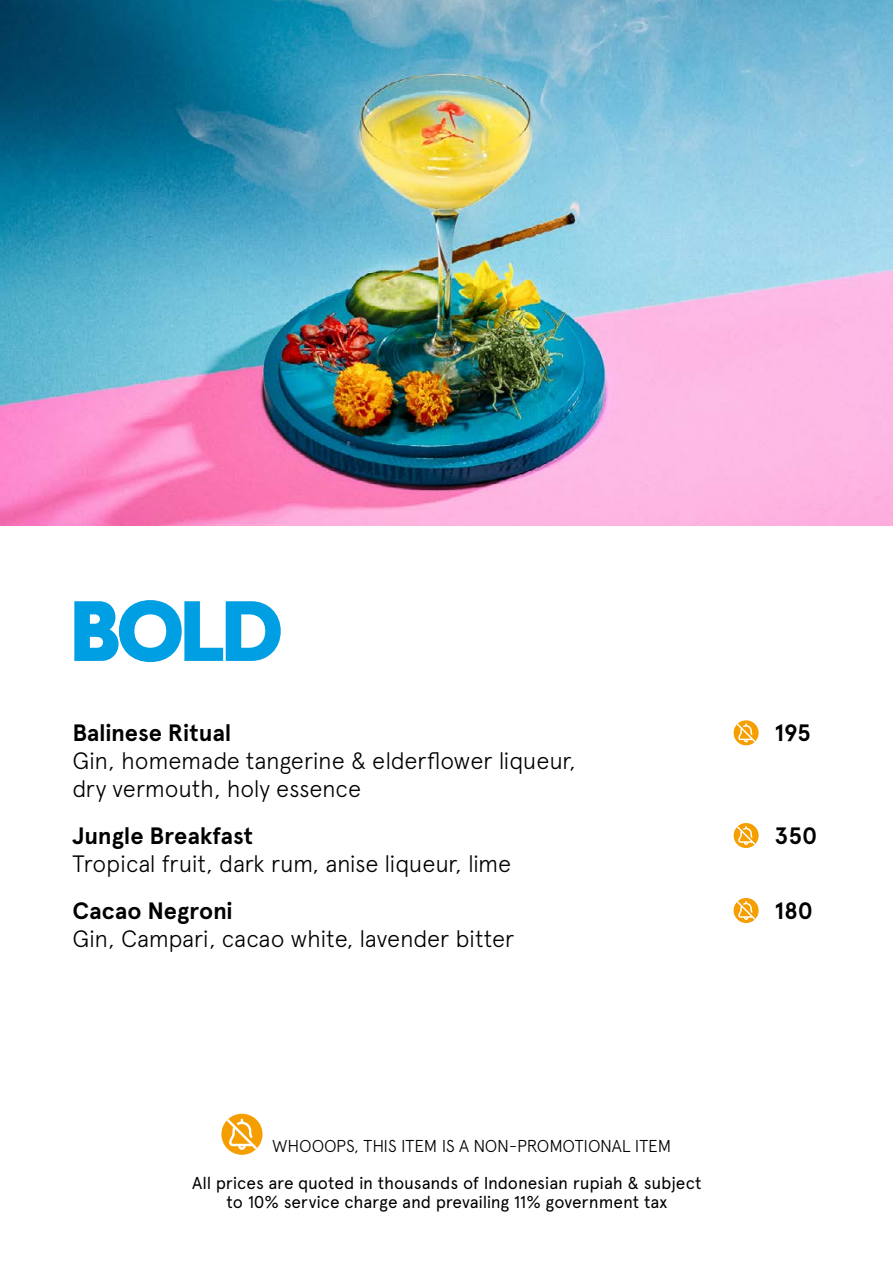
<style>
.page{position:relative;width:893px;height:1263px;background:#fff}
.page>*{position:absolute;margin:0;border:0;box-sizing:border-box;transform-origin:0 0}
.t1{font:700 77.55px "W Sans New";color:#009fe3}
.t2{font:300 23.7px/28px "Apercu Pro";letter-spacing:-.015em;color:#000}
.t3{font:700 23.7px "Apercu Pro";letter-spacing:-.005em;color:#000}
.t4{font:17.25px/19.4px "Apercu Pro";letter-spacing:-.01em;color:#000;text-align:center}
.t5{font:300 17.25px "Apercu Pro";letter-spacing:-.01em;color:#000}
</style>
<div class="page">
<img style="left:0;top:0;width:893px;height:526px">
<svg style="left:221px;top:1114px;width:42px;height:41px"></svg>
<svg style="left:226px;top:1118px;width:32px;height:32px"></svg>
<svg style="left:734px;top:720px;width:25px;height:25px"></svg>
<svg style="left:737px;top:723px;width:19px;height:19px"></svg>
<div style="left:734px;top:823px;width:25px;height:25px;background:#f59e00;border-radius:50%"></div>
<svg style="left:737px;top:826px;width:19px;height:19px"></svg>
<div style="left:734px;top:898px;width:25px;height:25px;background:#f59e00;border-radius:50%"></div>
<svg style="left:737px;top:901px;width:19px;height:19px"></svg>
<h1 class="t1" style="left:72px;top:589px;width:211px">BOLD</h1>
<p class="t3" style="left:72px;top:714px;width:160px">Balinese Ritual</p>
<p class="t3" style="left:775px;top:714px;width:38px">195</p>
<p class="t2" style="left:72px;top:744px;width:505px">Gin, homemade tangerine &amp; elderflower liqueur, dry vermouth, holy essence</p>
<p class="t3" style="left:72px;top:818px;width:182px">Jungle Breakfast</p>
<p class="t3" style="left:775px;top:818px;width:44px">350</p>
<p class="t2" style="left:72px;top:847px;width:440px">Tropical fruit, dark rum, anise liqueur, lime</p>
<p class="t3" style="left:72px;top:893px;width:162px">Cacao Negroni</p>
<p class="t3" style="left:775px;top:893px;width:40px">180</p>
<p class="t2" style="left:72px;top:923px;width:443px">Gin, Campari, cacao white, lavender bitter</p>
<p class="t5" style="left:272px;top:1133px;width:401px">WHOOOPS, THIS ITEM IS A NON-PROMOTIONAL ITEM</p>
<p class="t4" style="left:192px;top:1171px;width:511px">All prices are quoted in thousands of Indonesian rupiah &amp; subject to 10% service charge and prevailing 11% government tax</p>
</div>
